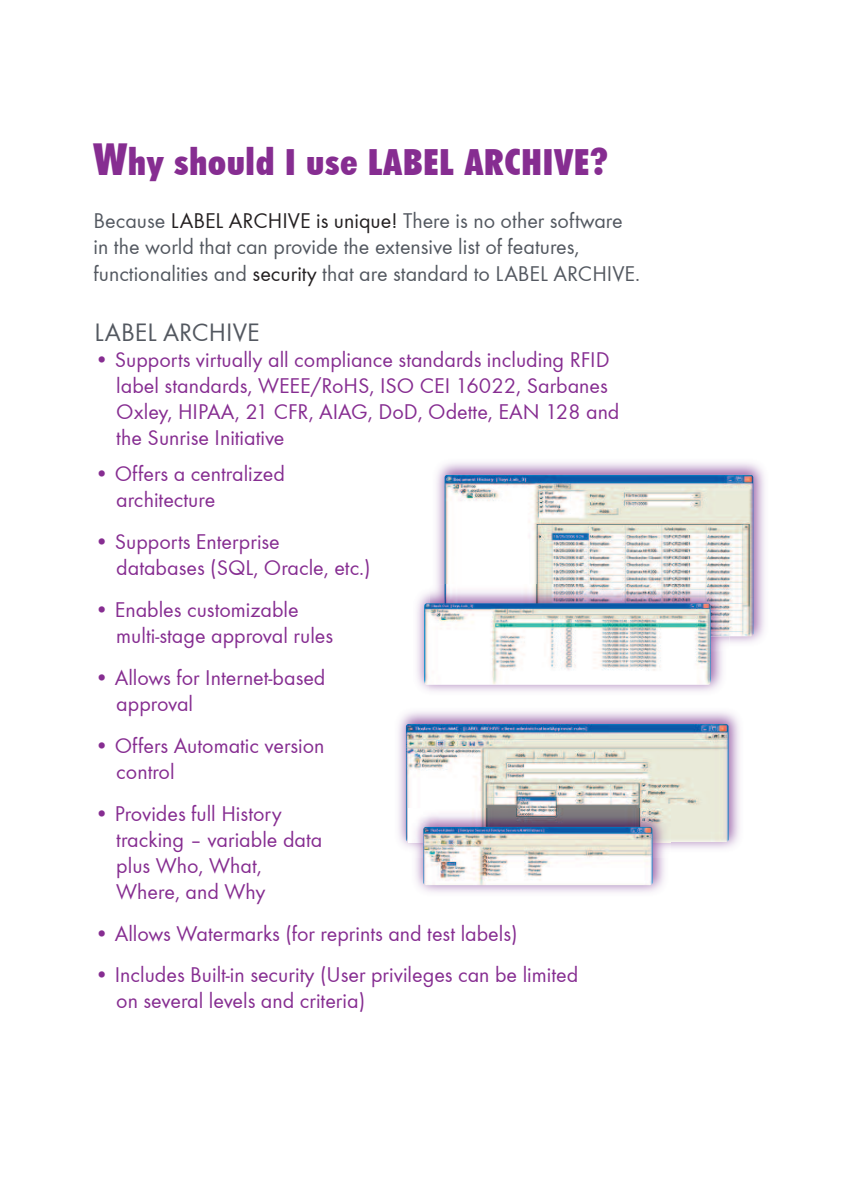
<style>
.page{position:relative;width:842px;height:1191px;background:#fff}
.page>*{position:absolute;margin:0;border:0;box-sizing:border-box;transform-origin:0 0}
.t1{font:900 condensed 36px "Futura BT";letter-spacing:.025em;color:#862d91}
.t2{font:26px "Futura";color:#535860}
.t3{font:22px/26px "Futura";color:#862d91}
.t4{font:22px/26.4px "Futura";color:#535860}
.s1{font-size:44px}
.s2{color:#231f20}
</style>
<div class="page">
<img style="left:436px;top:462px;width:329px;height:181px">
<img style="left:445px;top:475px;width:308px;height:161px;border-radius:3px">
<img style="left:417px;top:584px;width:312px;height:108px">
<img style="left:445px;top:584px;width:284px;height:52px">
<img style="left:424px;top:603px;width:287px;height:82px;border-radius:3px">
<img style="left:398px;top:711px;width:342px;height:138px">
<img style="left:406px;top:724px;width:323px;height:118px;border-radius:3px">
<img style="left:409px;top:808px;width:262px;height:85px">
<img style="left:423px;top:827px;width:229px;height:58px;border-radius:3px">
<h1 class="t1" style="left:94px;top:141px;width:516px"><span class="s1">W</span>hy should I use LABEL ARCHIVE?</h1>
<p class="t4" style="left:94px;top:209px;width:548px">Because <span class="s2">LABEL ARCHIVE is unique!</span> There is no other software in the world that can provide the extensive list of features, functionalities and <span class="s2">security</span> that are standard to LABEL ARCHIVE.</p>
<p class="t2" style="left:95px;top:321px;width:167px">LABEL ARCHIVE</p>
<p class="t3" style="left:116px;top:348px;width:505px;text-indent:-22px">• Supports virtually all compliance standards including RFID label standards, WEEE/RoHS, ISO CEI 16022, Sarbanes Oxley, HIPAA, 21 CFR, AIAG, DoD, Odette, EAN 128 and the Sunrise Initiative</p>
<p class="t3" style="left:116px;top:462px;width:170px;text-indent:-22px">• Offers a centralized architecture</p>
<p class="t3" style="left:116px;top:530px;width:256px;text-indent:-22px">• Supports Enterprise databases (SQL, Oracle, etc.)</p>
<p class="t3" style="left:116px;top:598px;width:218px;text-indent:-22px">• Enables customizable multi-stage approval rules</p>
<p class="t3" style="left:116px;top:666px;width:211px;text-indent:-22px">• Allows for Internet-based approval</p>
<p class="t3" style="left:116px;top:734px;width:210px;text-indent:-22px">• Offers Automatic version control</p>
<p class="t3" style="left:116px;top:802px;width:208px;text-indent:-22px">• Provides full History tracking – variable data plus Who, What,<br>Where, and Why</p>
<p class="t3" style="left:95px;top:922px;width:424px">• Allows Watermarks (for reprints and test labels)</p>
<p class="t3" style="left:116px;top:962px;width:463px;text-indent:-22px">• Includes Built-in security (User privileges can be limited on several levels and criteria)</p>
</div>
